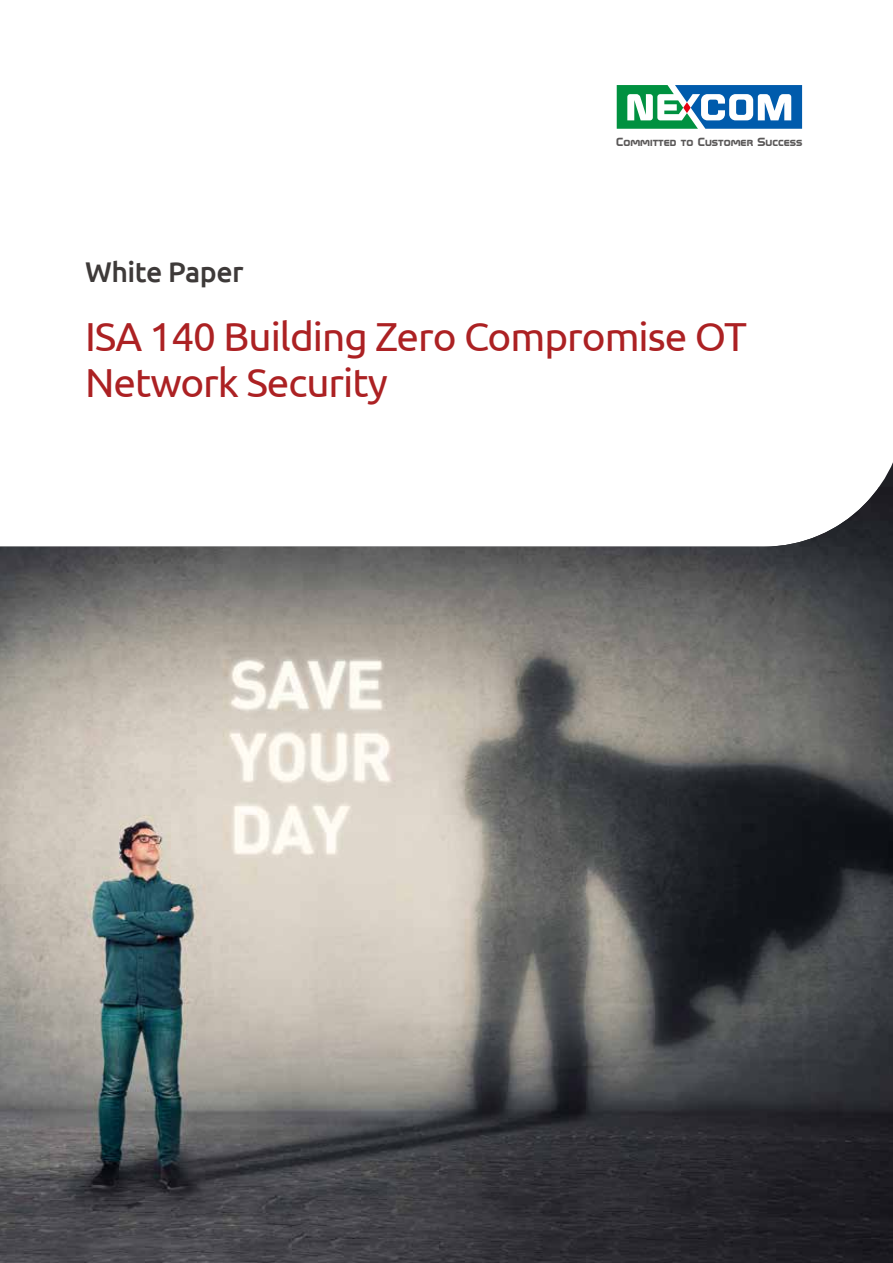
<style>
.page{position:relative;width:893px;height:1263px;background:#fff}
.page>*{position:absolute;margin:0;border:0;box-sizing:border-box;transform-origin:0 0}
.t1{font:40.5px/46.5px "Ubuntu";letter-spacing:-.025em;color:#ac2123}
.t2{font:500 28.5px "Ubuntu";letter-spacing:-.015em;color:#3e3a39}
.t3{font:700 12px "Space BT";color:#595757}
</style>
<div class="page">
<svg style="left:617px;top:85px;width:185px;height:44px"></svg>
<img style="left:0;top:487px;width:893px;height:776px">
<p class="t3" style="left:616px;top:134px;width:188px">Committed to Customer Success</p>
<p class="t2" style="left:85px;top:254px;width:160px">White Paper</p>
<p class="t1" style="left:85px;top:312px;width:664px">ISA 140 Building Zero Compromise OT<br>Network Security</p>
</div>
